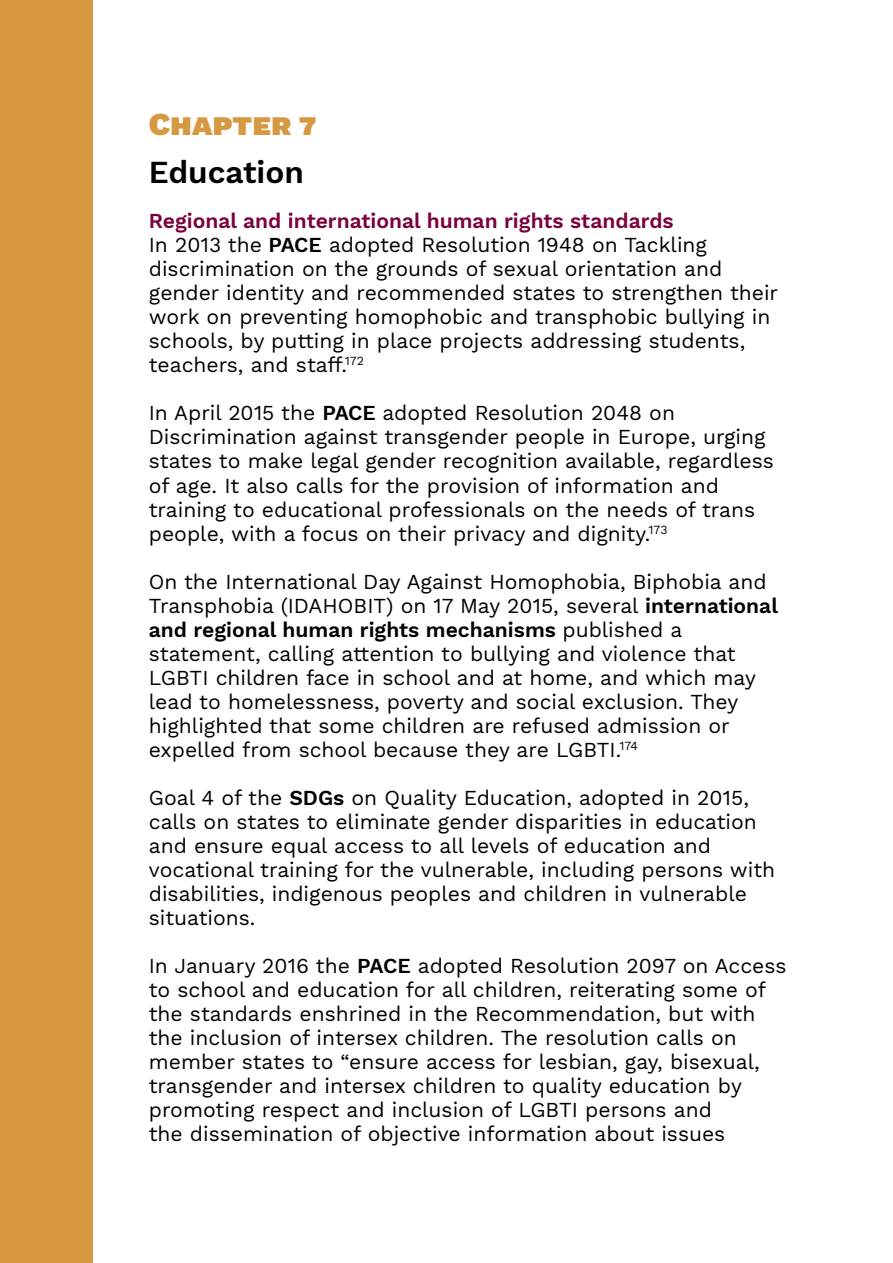
<style>
.page{position:relative;width:893px;height:1263px;background:#fff}
.page>*{position:absolute;margin:0;border:0;box-sizing:border-box;transform-origin:0 0}
.t1{font:600 31.5px "Work Sans";color:#000}
.t2{font:900 31.5px "Work Sans";color:#d69841}
.t3{font:21px/24px "Work Sans";color:#000}
.t4{font:600 21px "Work Sans";color:#7b003e}
.s1{font-weight:600}
</style>
<div class="page">
<div style="left:0;top:0;width:92px;height:1263px;background:#d69841"></div>
<p class="t2" style="left:149px;top:106px;width:169px">Chapter 7</p>
<p class="t1" style="left:149px;top:154px;width:157px">Education</p>
<p class="t4" style="left:149px;top:209px;width:526px">Regional and international human rights standards</p>
<p class="t3" style="left:149px;top:234px;width:631px">In 2013 the <span class="s1">PACE</span> adopted Resolution 1948 on Tackling discrimination on the grounds of sexual orientation and gender identity and recommended states to strengthen their work on preventing homophobic and transphobic bullying in schools, by putting in place projects addressing students, teachers, and staff.<sup>172</sup></p>
<p class="t3" style="left:149px;top:402px;width:627px">In April 2015 the <span class="s1">PACE</span> adopted Resolution 2048 on Discrimination against transgender people in Europe, urging states to make legal gender recognition available, regardless of age. It also calls for the provision of information and training to educational professionals on the needs of trans people, with a focus on their privacy and dignity.<sup>173</sup></p>
<p class="t3" style="left:149px;top:570px;width:631px">On the International Day Against Homophobia, Biphobia and Transphobia (IDAHOBIT) on 17 May 2015, several <span class="s1">international and regional human rights mechanisms</span> published a statement, calling attention to bullying and violence that LGBTI children face in school and at home, and which may lead to homelessness, poverty and social exclusion. They highlighted that some children are refused admission or expelled from school because they are LGBTI.<sup>174</sup></p>
<p class="t3" style="left:149px;top:786px;width:628px">Goal 4 of the <span class="s1">SDGs</span> on Quality Education, adopted in 2015, calls on states to eliminate gender disparities in education and ensure equal access to all levels of education and vocational training for the vulnerable, including persons with disabilities, indigenous peoples and children in vulnerable situations.</p>
<p class="t3" style="left:149px;top:954px;width:639px">In January 2016 the <span class="s1">PACE</span> adopted Resolution 2097 on Access to school and education for all children, reiterating some of the standards enshrined in the Recommendation, but with the inclusion of intersex children. The resolution calls on member states to “ensure access for lesbian, gay, bisexual, transgender and intersex children to quality education by promoting respect and inclusion of LGBTI persons and<br>the dissemination of objective information about issues</p>
</div>
